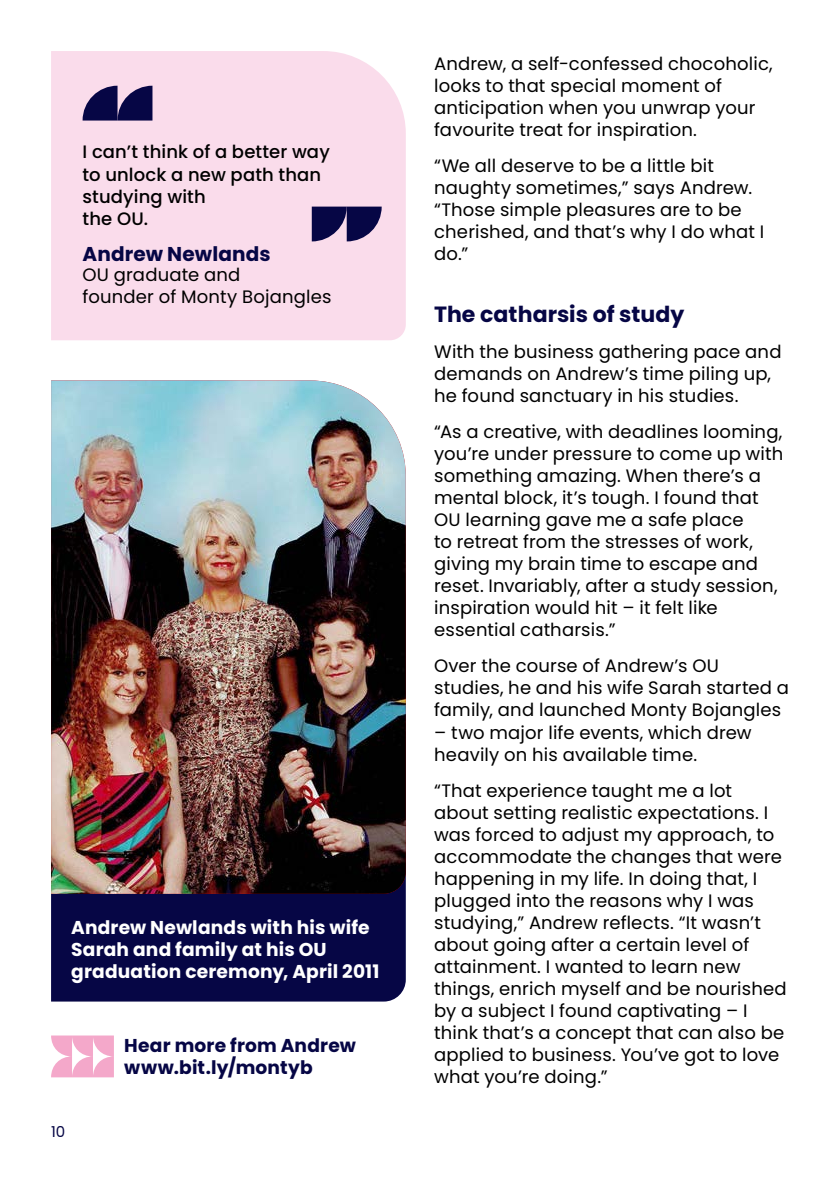
<style>
.page{position:relative;width:840px;height:1191px;background:#fff}
.page>*{position:absolute;margin:0;border:0;box-sizing:border-box;transform-origin:0 0}
.Body{font:700 22px "Poppins";color:#060645}
.Body-2{font:700 20px "Poppins";letter-spacing:.005em;color:#060645}
.Body-3{font:700 18.6px/22.4px "Poppins";letter-spacing:.01em;color:#fff}
.Body-4{font:700 18.6px/22.4px "Poppins";letter-spacing:.01em;color:#060645}
.Body-5{font:18px/22px "Poppins";letter-spacing:.01em;color:#000}
.Body-6{font:500 18px/22px "Poppins";letter-spacing:.005em;color:#000}
.t1{font:15px "Poppins";color:#060645}
</style>
<div class="page">
<div style="left:51px;top:893px;width:354px;height:108px;background:#060645"></div>
<img style="left:51px;top:380px;width:354px;height:513px">
<div style="left:51px;top:51px;width:354px;height:289px;background:#fadceb"></div>
<svg style="left:51px;top:1035px;width:63px;height:42px"></svg>
<svg style="left:82px;top:86px;width:70px;height:35px;background:#3d366a"></svg>
<svg style="left:311px;top:207px;width:70px;height:34px;background:#393368"></svg>
<p class="Body-6" style="left:82px;top:141px;width:248px">I can’t think of a better way to unlock a new path than studying with<br>the OU.</p>
<p class="Body-2" style="left:82px;top:242px;width:189px">Andrew Newlands</p>
<p class="Body-5" style="left:82px;top:263px;width:250px">OU graduate and<br>founder of Monty Bojangles</p>
<p class="Body-3" style="left:71px;top:916px;width:309px">Andrew Newlands with his wife<br>Sarah and family at his OU graduation ceremony, April 2011</p>
<p class="t1" style="left:51px;top:1122px;width:16px">10</p>
<p class="Body-4" style="left:124px;top:1034px;width:233px">Hear more from Andrew www.bit.ly/montyb</p>
<p class="Body-5" style="left:434px;top:53px;width:340px">Andrew, a self-confessed chocoholic, looks to that special moment of anticipation when you unwrap your favourite treat for inspiration.</p>
<p class="Body-5" style="left:434px;top:155px;width:331px">“We all deserve to be a little bit naughty sometimes,” says Andrew. “Those simple pleasures are to be cherished, and that’s why I do what I do.”</p>
<p class="Body" style="left:434px;top:302px;width:251px">The catharsis of study</p>
<p class="Body-5" style="left:434px;top:341px;width:348px">With the business gathering pace and demands on Andrew’s time piling up, he found sanctuary in his studies.</p>
<p class="Body-5" style="left:434px;top:421px;width:350px">“As a creative, with deadlines looming, you’re under pressure to come up with something amazing. When there’s a mental block, it’s tough. I found that OU learning gave me a safe place<br>to retreat from the stresses of work, giving my brain time to escape and reset. Invariably, after a study session, inspiration would hit – it felt like essential catharsis.”</p>
<p class="Body-5" style="left:434px;top:655px;width:356px">Over the course of Andrew’s OU studies, he and his wife Sarah started a family, and launched Monty Bojangles</p>
<p class="Body-5" style="left:434px;top:721px;width:319px">– two major life events, which drew heavily on his available time.</p>
<p class="Body-5" style="left:434px;top:779px;width:354px">“That experience taught me a lot about setting realistic expectations. I was forced to adjust my approach, to accommodate the changes that were happening in my life. In doing that, I plugged into the reasons why I was studying,” Andrew reflects. “It wasn’t about going after a certain level of attainment. I wanted to learn new things, enrich myself and be nourished by a subject I found captivating – I think that’s a concept that can also be applied to business. You’ve got to love what you’re doing.”</p>
</div>
